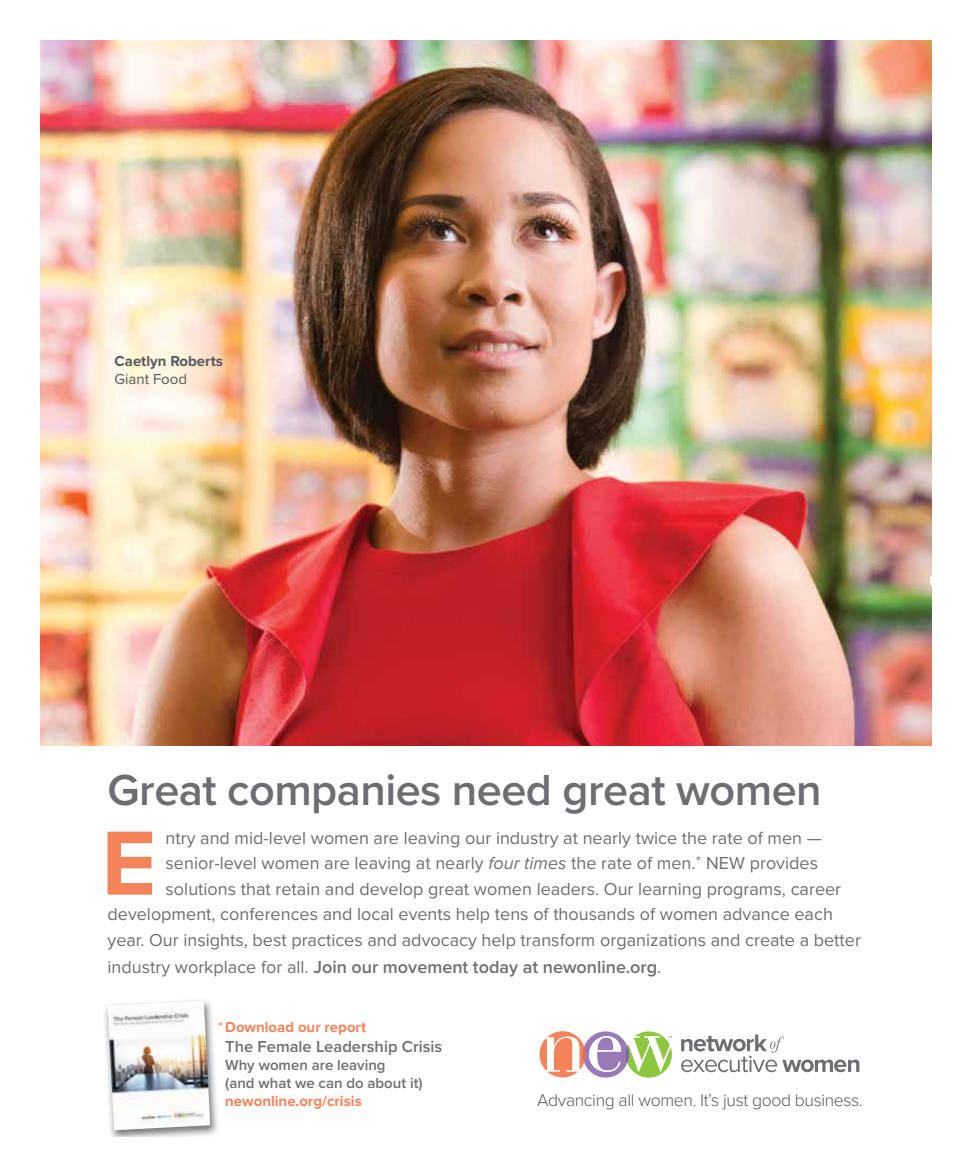
<style>
.page{position:relative;width:972px;height:1161px;background:#fff}
.page>*{position:absolute;margin:0;border:0;box-sizing:border-box;transform-origin:0 0}
.t1{font:700 94.5px "Proxima Nova";color:#f5835a}
.t2{font:600 45px "Proxima Nova";letter-spacing:-.01em;color:#6d6e71}
.t3{font:18px "Proxima Nova";color:#6d6e71}
.t4{font:600 18px "Proxima Nova";color:#6d6e71}
.t5{font:300 17.55px "Proxima Nova";letter-spacing:-.02em;color:#58595b}
.t6{font:600 16.5px "Proxima Nova";color:#6d6e71}
.t7{font:600 15px/18px "Proxima Nova";color:#6d6e71}
.t8{font:700 15px "Proxima Nova";color:#f5835a}
.t9{font:700 15px "Proxima Nova";color:#58595b}
.t10{font:15px "Proxima Nova";color:#58595b}
.s1{font-style:italic}
.s2{font-weight:300}
.s3{font-weight:400}
</style>
<div class="page">
<img style="left:40px;top:41px;width:892px;height:705px">
<svg style="left:681px;top:1035px;width:178px;height:37px"></svg>
<svg style="left:540px;top:1031px;width:132px;height:47px"></svg>
<img style="left:104px;top:1000px;width:114px;height:137px">
<img style="left:108px;top:1001px;width:102px;height:129px">
<div style="left:930px;top:572px;width:17px;height:17px;border:2px solid #fff;border-radius:50%"></div>
<p class="t9" style="left:115px;top:352px;width:110px">Caetlyn Roberts</p>
<p class="t10" style="left:115px;top:370px;width:74px">Giant Food</p>
<h2 class="t2" style="left:108px;top:756px;width:716px">Great companies need great women</h2>
<h1 class="t1" style="left:101px;top:807px;width:57px">E</h1>
<p class="t3" style="left:166px;top:827px;width:658px">ntry and mid-level women are leaving our industry at nearly twice the rate of men —</p>
<p class="t3" style="left:166px;top:852px;width:654px">senior-level women are leaving at nearly <span class="s1">four times</span> the rate of men.<span class="s2">*</span> NEW provides</p>
<p class="t3" style="left:166px;top:878px;width:677px">solutions that retain and develop great women leaders. Our learning programs, career</p>
<p class="t3" style="left:108px;top:903px;width:727px">development, conferences and local events help tens of thousands of women advance each</p>
<p class="t3" style="left:108px;top:929px;width:755px">year. Our insights, best practices and advocacy help transform organizations and create a better</p>
<p class="t4" style="left:108px;top:953px;width:555px"><span class="s3">industry workplace for all.</span> Join our movement today at newonline.org<span class="s3">.</span></p>
<p class="t8" style="left:218px;top:1018px;width:150px"><span class="s3">*</span>Download our report</p>
<p class="t6" style="left:225px;top:1034px;width:219px">The Female Leadership Crisis</p>
<p class="t7" style="left:225px;top:1056px;width:199px">Why women are leaving<br>(and what we can do about it)</p>
<p class="t8" style="left:225px;top:1092px;width:138px">newonline.org/crisis</p>
<p class="t5" style="left:537px;top:1087px;width:327px">Advancing all women. It’s just good business.</p>
</div>
